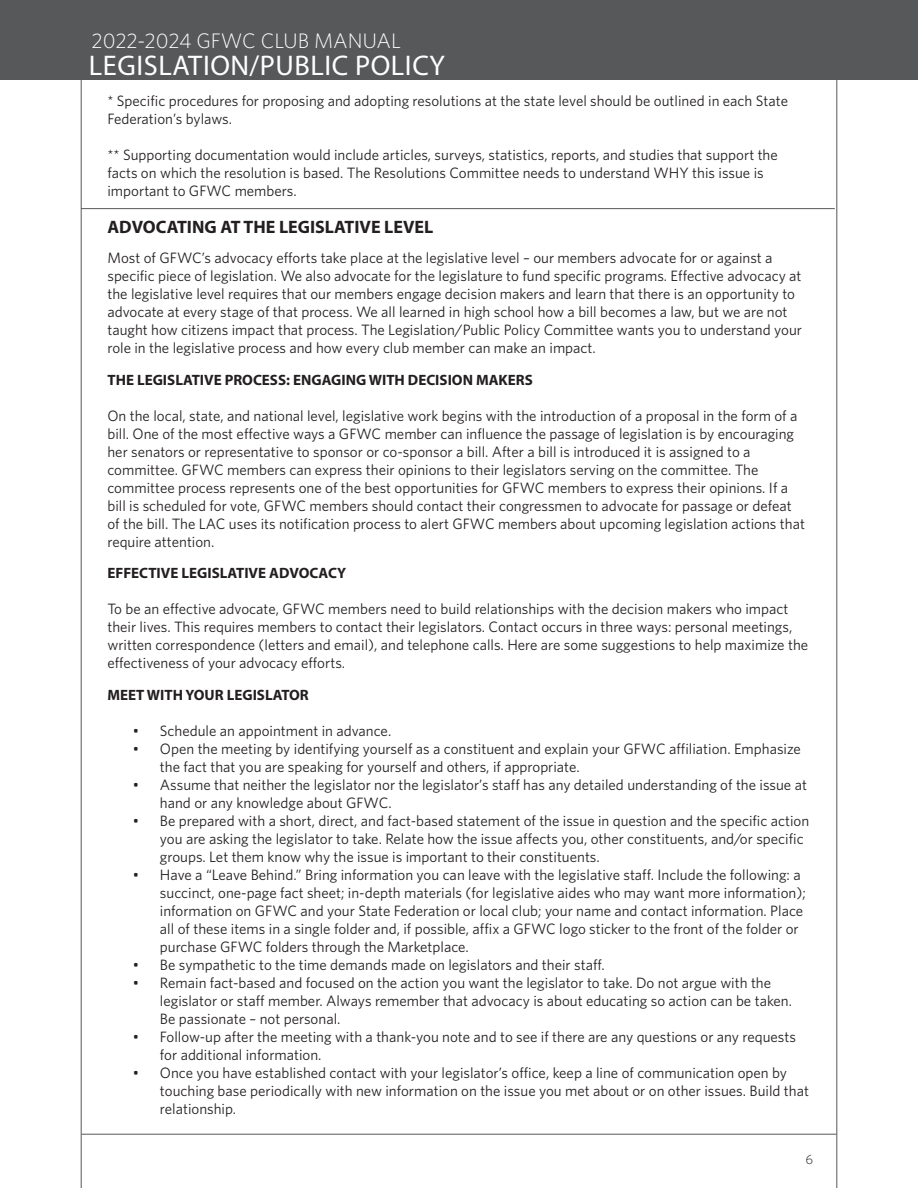
<style>
.page{position:relative;width:918px;height:1188px;background:#fff}
.page>*{position:absolute;margin:0;border:0;box-sizing:border-box;transform-origin:0 0}
.t1{font:28.5px "Myriad Pro";letter-spacing:.02em;color:#fff}
.t2{font:300 21px "Whitney HTF";color:#fff}
.t3{font:700 18px "Myriad Pro";color:#231f20}
.t4{font:15px/18px "Whitney HTF";color:#231f20}
.t5{font:700 15px "Myriad Pro";color:#231f20}
.t6{font:300 13.5px "Whitney HTF";color:#231f20}
</style>
<div class="page">
<hr style="left:81px;top:1134px;width:756px;height:1px;background:#57585a">
<hr style="left:837px;top:0;width:1px;height:1188px;background:#57585a">
<hr style="left:81px;top:0;width:1px;height:1188px;background:#57585a">
<div style="left:0;top:0;width:918px;height:80px;background:#57585a"></div>
<hr style="left:81px;top:208px;width:754px;height:1px;background:#57585a">
<p class="t2" style="left:92px;top:29px;width:311px">2022-2024 GFWC CLUB MANUAL</p>
<h1 class="t1" style="left:89px;top:48px;width:358px">LEGISLATION/PUBLIC POLICY</h1>
<p class="t4" style="left:107px;top:91px;width:682px">* Specific procedures for proposing and adopting resolutions at the state level should be outlined in each State<br>Federation’s bylaws.</p>
<p class="t4" style="left:107px;top:145px;width:672px">** Supporting documentation would include articles, surveys, statistics, reports, and studies that support the facts on which the resolution is based. The Resolutions Committee needs to understand WHY this issue is important to GFWC members.</p>
<p class="t3" style="left:107px;top:216px;width:328px">ADVOCATING AT THE LEGISLATIVE LEVEL</p>
<p class="t4" style="left:107px;top:249px;width:696px">Most of GFWC’s advocacy efforts take place at the legislative level – our members advocate for or against a specific piece of legislation. We also advocate for the legislature to fund specific programs. Effective advocacy at the legislative level requires that our members engage decision makers and learn that there is an opportunity to advocate at every stage of that process. We all learned in high school how a bill becomes a law, but we are not taught how citizens impact that process. The Legislation/Public Policy Committee wants you to understand your role in the legislative process and how every club member can make an impact.</p>
<p class="t5" style="left:107px;top:370px;width:427px">THE LEGISLATIVE PROCESS: ENGAGING WITH DECISION MAKERS</p>
<p class="t4" style="left:107px;top:406px;width:699px">On the local, state, and national level, legislative work begins with the introduction of a proposal in the form of a bill. One of the most effective ways a GFWC member can influence the passage of legislation is by encouraging her senators or representative to sponsor or co-sponsor a bill. After a bill is introduced it is assigned to a committee. GFWC members can express their opinions to their legislators serving on the committee. The committee process represents one of the best opportunities for GFWC members to express their opinions. If a bill is scheduled for vote, GFWC members should contact their congressmen to advocate for passage or defeat of the bill. The LAC uses its notification process to alert GFWC members about upcoming legislation actions that require attention.</p>
<p class="t5" style="left:107px;top:563px;width:240px">EFFECTIVE LEGISLATIVE ADVOCACY</p>
<p class="t4" style="left:107px;top:600px;width:702px">To be an effective advocate, GFWC members need to build relationships with the decision makers who impact their lives. This requires members to contact their legislators. Contact occurs in three ways: personal meetings, written correspondence (letters and email), and telephone calls. Here are some suggestions to help maximize the effectiveness of your advocacy efforts.</p>
<p class="t5" style="left:107px;top:685px;width:203px">MEET WITH YOUR LEGISLATOR</p>
<p class="t4" style="left:133px;top:721px;width:260px">• Schedule an appointment in advance.</p>
<p class="t4" style="left:160px;top:739px;width:642px;text-indent:-27px">• Open the meeting by identifying yourself as a constituent and explain your GFWC affiliation. Emphasize the fact that you are speaking for yourself and others, if appropriate.</p>
<p class="t4" style="left:160px;top:775px;width:649px;text-indent:-27px">• Assume that neither the legislator nor the legislator’s staff has any detailed understanding of the issue at hand or any knowledge about GFWC.</p>
<p class="t4" style="left:160px;top:811px;width:651px;text-indent:-27px">• Be prepared with a short, direct, and fact-based statement of the issue in question and the specific action you are asking the legislator to take. Relate how the issue affects you, other constituents, and/or specific groups. Let them know why the issue is important to their constituents.</p>
<p class="t4" style="left:160px;top:865px;width:647px;text-indent:-27px">• Have a “Leave Behind.” Bring information you can leave with the legislative staff. Include the following: a succinct, one-page fact sheet; in-depth materials (for legislative aides who may want more information); information on GFWC and your State Federation or local club; your name and contact information. Place all of these items in a single folder and, if possible, affix a GFWC logo sticker to the front of the folder or purchase GFWC folders through the Marketplace.</p>
<p class="t4" style="left:133px;top:955px;width:473px">• Be sympathetic to the time demands made on legislators and their staff.</p>
<p class="t4" style="left:160px;top:973px;width:634px;text-indent:-27px">• Remain fact-based and focused on the action you want the legislator to take. Do not argue with the legislator or staff member. Always remember that advocacy is about educating so action can be taken.<br>Be passionate – not personal.</p>
<p class="t4" style="left:160px;top:1027px;width:638px;text-indent:-27px">• Follow-up after the meeting with a thank-you note and to see if there are any questions or any requests for additional information.</p>
<p class="t4" style="left:160px;top:1063px;width:651px;text-indent:-27px">• Once you have established contact with your legislator’s office, keep a line of communication open by touching base periodically with new information on the issue you met about or on other issues. Build that relationship.</p>
<p class="t6" style="left:806px;top:1152px;width:9px">6</p>
</div>
